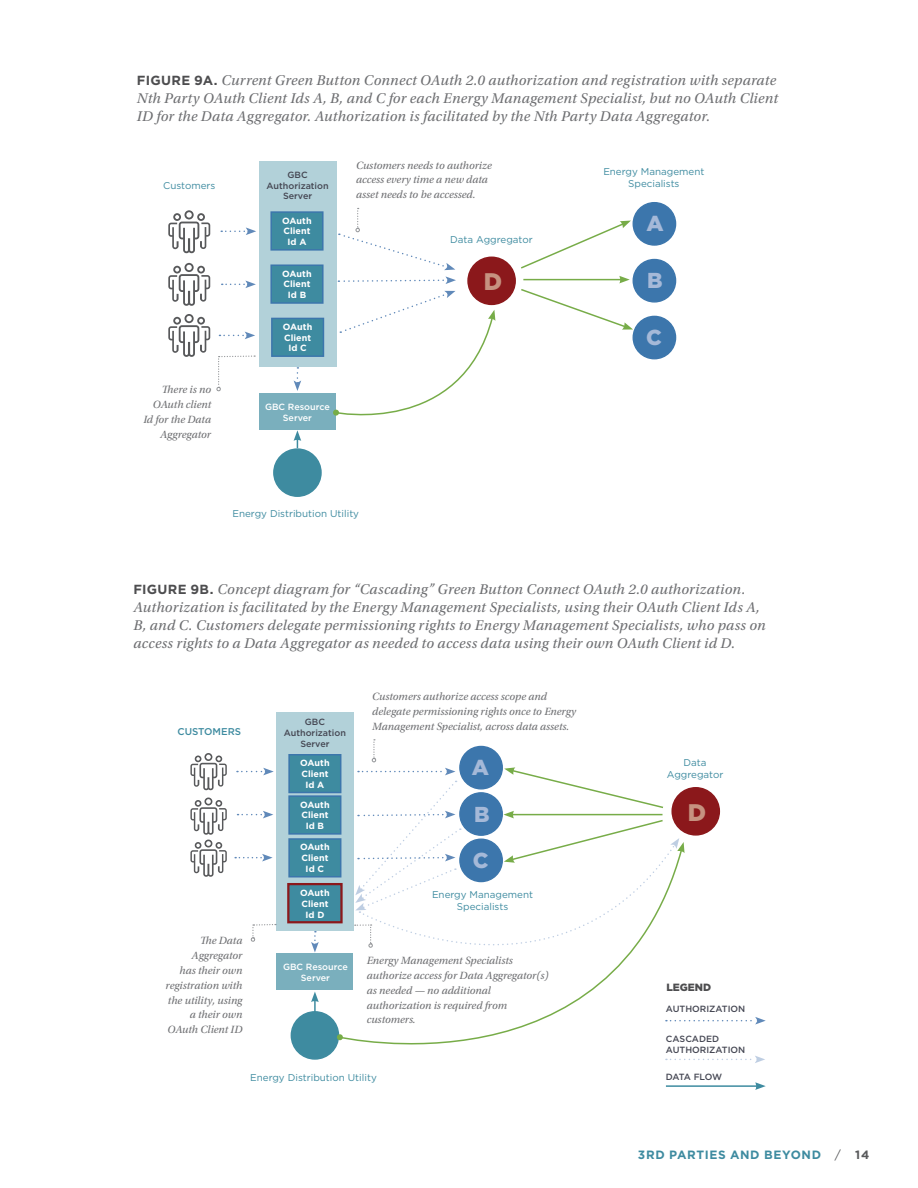
<style>
.page{position:relative;width:918px;height:1188px;background:#fff}
.page>*{position:absolute;margin:0;border:0;box-sizing:border-box;transform-origin:0 0}
.t1{font:900 24px "Gotham";color:#c69280}
.t2{font:900 21.6px "Gotham";color:#a5b9d8}
.t3{font:italic 14.85px/18px "Utopia Std";letter-spacing:.015em;color:#6d6e71}
.t4{font:700 12px "Gotham";letter-spacing:.055em;color:#3e8ba0}
.t5{font:italic 11.1px/14.9px "Utopia Std";color:#6d6e71}
.t6{font:900 10.5px "Gotham";color:#4d4d4f}
.t7{font:9.9px/11.9px "Gotham";color:#3e8ba0;text-align:center}
.t8{font:500 9.9px "Gotham";color:#3e8ba0}
.t9{font:700 9px/10.8px "Gotham";letter-spacing:.005em;color:#fff;text-align:center}
.t10{font:500 9px/10.8px "Gotham";color:#454753;text-align:center}
.t11{font:500 9px/10.8px "Gotham";color:#fff;text-align:center}
.t12{font:500 9px "Gotham";letter-spacing:-.045em;color:#454753}
.s1{font-family:"Gotham";font-weight:700;font-style:normal;font-size:13.2px;color:#4d4d4f}
.s2{font-weight:400;color:#58595b}
.s3{color:#58595b}
</style>
<div class="page">
<svg style="left:216px;top:355px;width:39px;height:36px"></svg>
<div style="left:259px;top:161px;width:78px;height:206px;background:#b2d1d9"></div>
<div style="left:468px;top:257px;width:47px;height:47px;background:#8b181b;border-radius:50%"></div>
<div style="left:467px;top:257px;width:49px;height:48px;border:2px solid #8b181b;border-radius:50%"></div>
<div style="left:271px;top:212px;width:52px;height:38px;background:#3e8ba0"></div>
<div style="left:270px;top:211px;width:54px;height:40px;border:2px solid #3c76ac"></div>
<div style="left:633px;top:203px;width:43px;height:42px;background:#3c76ac;border-radius:50%"></div>
<div style="left:633px;top:202px;width:43px;height:44px;border:1px solid #3c76ac;border-radius:50%"></div>
<div style="left:633px;top:316px;width:43px;height:43px;background:#3c76ac;border-radius:50%"></div>
<div style="left:633px;top:316px;width:43px;height:43px;border:1px solid #3c76ac;border-radius:50%"></div>
<div style="left:633px;top:260px;width:43px;height:42px;background:#3c76ac;border-radius:50%"></div>
<div style="left:633px;top:259px;width:43px;height:44px;border:1px solid #3c76ac;border-radius:50%"></div>
<svg style="left:294px;top:430px;width:7px;height:18px"></svg>
<div style="left:259px;top:393px;width:77px;height:36px;background:#7aafbd"></div>
<div style="left:274px;top:449px;width:47px;height:47px;background:#3e8ba0;border-radius:50%"></div>
<div style="left:273px;top:448px;width:49px;height:49px;border:2px solid #3e8ba0;border-radius:50%"></div>
<svg style="left:333px;top:291px;width:162px;height:139px"></svg>
<svg style="left:521px;top:221px;width:110px;height:48px"></svg>
<svg style="left:521px;top:276px;width:112px;height:54px"></svg>
<div style="left:272px;top:318px;width:51px;height:38px;background:#3e8ba0"></div>
<div style="left:271px;top:318px;width:53px;height:39px;border:2px solid #3c76ac"></div>
<svg style="left:294px;top:367px;width:7px;height:24px"></svg>
<svg style="left:219px;top:332px;width:36px;height:7px"></svg>
<svg style="left:221px;top:227px;width:35px;height:8px"></svg>
<svg style="left:339px;top:208px;width:116px;height:62px"></svg>
<svg style="left:168px;top:210px;width:42px;height:43px"></svg>
<svg style="left:338px;top:276px;width:118px;height:8px"></svg>
<div style="left:271px;top:265px;width:52px;height:38px;background:#3e8ba0"></div>
<div style="left:270px;top:264px;width:54px;height:40px;border:2px solid #3c76ac"></div>
<svg style="left:222px;top:281px;width:34px;height:7px"></svg>
<svg style="left:168px;top:263px;width:42px;height:43px"></svg>
<svg style="left:168px;top:314px;width:42px;height:43px"></svg>
<svg style="left:311px;top:931px;width:8px;height:21px"></svg>
<svg style="left:250px;top:924px;width:26px;height:18px"></svg>
<div style="left:276px;top:712px;width:78px;height:218px;background:#b2d1d9"></div>
<div style="left:289px;top:755px;width:52px;height:38px;background:#3e8ba0"></div>
<div style="left:288px;top:754px;width:53px;height:39px;border:2px solid #3c76ac"></div>
<svg style="left:311px;top:992px;width:8px;height:19px"></svg>
<div style="left:291px;top:1012px;width:47px;height:47px;background:#3e8ba0;border-radius:50%"></div>
<div style="left:291px;top:1011px;width:48px;height:49px;border:2px solid #3e8ba0;border-radius:50%"></div>
<svg style="left:338px;top:848px;width:328px;height:212px"></svg>
<svg style="left:336px;top:1034px;width:7px;height:7px"></svg>
<div style="left:289px;top:796px;width:52px;height:38px;background:#3e8ba0"></div>
<div style="left:288px;top:795px;width:53px;height:40px;border:2px solid #3c76ac"></div>
<div style="left:289px;top:839px;width:52px;height:38px;background:#3e8ba0"></div>
<div style="left:288px;top:838px;width:53px;height:40px;border:2px solid #3c76ac"></div>
<svg style="left:238px;top:811px;width:35px;height:7px"></svg>
<svg style="left:235px;top:854px;width:38px;height:7px"></svg>
<svg style="left:237px;top:768px;width:37px;height:7px"></svg>
<div style="left:672px;top:788px;width:47px;height:47px;background:#8b181b;border-radius:50%"></div>
<div style="left:671px;top:787px;width:49px;height:49px;border:2px solid #8b181b;border-radius:50%"></div>
<div style="left:288px;top:884px;width:54px;height:38px;background:#3e8ba0"></div>
<div style="left:287px;top:883px;width:56px;height:40px;border:2px solid #8b181b"></div>
<div style="left:277px;top:953px;width:76px;height:36px;background:#7aafbd"></div>
<svg style="left:355px;top:739px;width:330px;height:233px"></svg>
<svg style="left:666px;top:1056px;width:99px;height:7px"></svg>
<hr style="left:666px;top:1085px;width:92px;height:2px;background:#3e8ba0">
<svg style="left:755px;top:1082px;width:11px;height:8px"></svg>
<svg style="left:666px;top:1017px;width:100px;height:8px"></svg>
<svg style="left:190px;top:753px;width:37px;height:37px"></svg>
<svg style="left:190px;top:798px;width:37px;height:79px"></svg>
<p class="t3" style="left:137px;top:71px;width:643px"><span class="s1">FIGURE 9A.</span> Current Green Button Connect OAuth 2.0 authorization and registration with separate<br>Nth Party OAuth Client Ids A, B, and C for each Energy Management Specialist, but no OAuth Client<br>ID for the Data Aggregator. Authorization is facilitated by the Nth Party Data Aggregator.</p>
<p class="t7" style="left:163px;top:179px;width:54px">Customers</p>
<p class="t5" style="left:143px;top:382px;width:69px;text-align:right">There is no<br>OAuth client<br>Id for the Data<br>Aggregator</p>
<p class="t10" style="left:267px;top:169px;width:64px">GBC<br>Authorization<br>Server</p>
<p class="t5" style="left:356px;top:158px;width:137px">Customers needs to authorize access every time a new data asset needs to be accessed.</p>
<p class="t7" style="left:603px;top:166px;width:103px">Energy Management<br>Specialists</p>
<p class="t9" style="left:282px;top:215px;width:31px">OAuth<br>Client<br>Id A</p>
<h2 class="t2" style="left:646px;top:209px;width:19px">A</h2>
<p class="t7" style="left:450px;top:234px;width:84px">Data Aggregator</p>
<p class="t9" style="left:282px;top:268px;width:31px">OAuth<br>Client<br>Id B</p>
<p class="t9" style="left:283px;top:321px;width:31px">OAuth<br>Client<br>Id C</p>
<p class="t11" style="left:265px;top:401px;width:66px">GBC Resource<br>Server</p>
<h1 class="t1" style="left:484px;top:265px;width:20px">D</h1>
<h2 class="t2" style="left:647px;top:266px;width:17px">B</h2>
<h2 class="t2" style="left:646px;top:323px;width:17px">C</h2>
<p class="t7" style="left:232px;top:507px;width:128px">Energy Distribution Utility</p>
<p class="t3" style="left:133px;top:581px;width:634px"><span class="s1">FIGURE 9B.</span> Concept diagram for “Cascading” Green Button Connect OAuth 2.0 authorization.<br>Authorization is facilitated by the Energy Management Specialists, using their OAuth Client Ids A, B, and C. Customers delegate permissioning rights to Energy Management Specialists, who pass on access rights to a Data Aggregator as needed to access data using their own OAuth Client id D.</p>
<p class="t8" style="left:177px;top:725px;width:65px">CUSTOMERS</p>
<p class="t10" style="left:284px;top:717px;width:64px">GBC<br>Authorization<br>Server</p>
<p class="t9" style="left:300px;top:758px;width:31px">OAuth<br>Client<br>Id A</p>
<p class="t9" style="left:300px;top:799px;width:31px">OAuth<br>Client<br>Id B</p>
<p class="t9" style="left:300px;top:842px;width:31px">OAuth<br>Client<br>Id C</p>
<p class="t5" style="left:166px;top:933px;width:78px;text-align:right">The Data<br>Aggregator<br>has their own registration with the utility, using a their own<br>OAuth Client ID</p>
<p class="t9" style="left:300px;top:887px;width:31px">OAuth<br>Client<br>Id D</p>
<p class="t11" style="left:283px;top:962px;width:66px">GBC Resource<br>Server</p>
<p class="t5" style="left:372px;top:689px;width:205px">Customers authorize access scope and delegate permissioning rights once to Energy<br>Management Specialist, across data assets.</p>
<h2 class="t2" style="left:472px;top:753px;width:19px">A</h2>
<h2 class="t2" style="left:474px;top:799px;width:17px">B</h2>
<h2 class="t2" style="left:473px;top:846px;width:17px">C</h2>
<p class="t7" style="left:432px;top:889px;width:103px">Energy Management<br>Specialists</p>
<p class="t5" style="left:367px;top:953px;width:183px">Energy Management Specialists authorize access for Data Aggregator(s) as needed — no additional authorization is required from customers.</p>
<p class="t7" style="left:250px;top:1071px;width:128px">Energy Distribution Utility</p>
<p class="t7" style="left:667px;top:757px;width:58px">Data<br>Aggregator</p>
<h1 class="t1" style="left:688px;top:796px;width:20px">D</h1>
<p class="t6" style="left:666px;top:980px;width:46px">LEGEND</p>
<p class="t10" style="left:666px;top:1004px;width:81px">AUTHORIZATION</p>
<p class="t10" style="left:666px;top:1033px;width:81px;text-align:left">CASCADED<br>AUTHORIZATION</p>
<p class="t12" style="left:666px;top:1071px;width:58px">DATA FLOW</p>
<p class="t4" style="left:638px;top:1146px;width:233px">3RD PARTIES AND BEYOND <span class="s2">/</span> <span class="s3">14</span></p>
</div>
